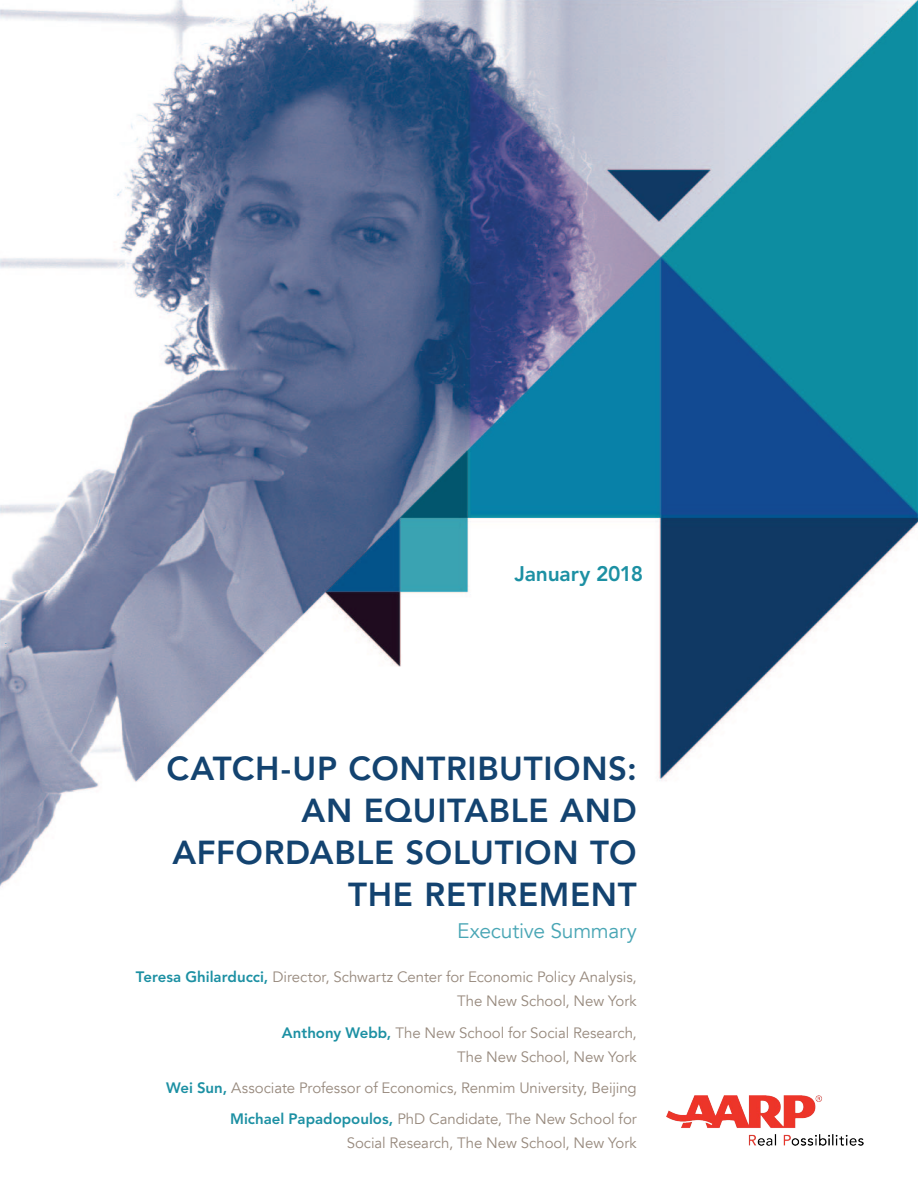
<style>
.page{position:relative;width:918px;height:1188px;background:#fff}
.page>*{position:absolute;margin:0;border:0;box-sizing:border-box;transform-origin:0 0}
.t1{font:800 33px/42px "Avenir LT Std";letter-spacing:.02em;color:#134370;text-align:right}
.t2{font:21px "Avenir LT";letter-spacing:-.015em;color:#49a6b5}
.t3{font:800 21px "Avenir LT Std";letter-spacing:-.01em;color:#1c90a3}
.t4{font:15px/24px "Avenir LT";letter-spacing:-.005em;color:#97897d;text-align:right}
.s1{font-family:"Avenir LT Std";font-weight:800;color:#1c90a3}
</style>
<div class="page">
<img style="left:0;top:0;width:918px;height:887px">
<img style="left:667px;top:1095px;width:197px;height:51px">
<h2 class="t3" style="left:515px;top:561px;width:130px">January 2018</h2>
<h1 class="t1" style="left:167px;top:748px;width:472px">CATCH-UP CONTRIBUTIONS:<br>AN EQUITABLE AND<br>AFFORDABLE SOLUTION TO<br>THE RETIREMENT</h1>
<h2 class="t2" style="left:457px;top:919px;width:181px">Executive Summary</h2>
<p class="t4" style="left:136px;top:966px;width:502px"><span class="s1">Teresa Ghilarducci,</span> Director, Schwartz Center for Economic Policy Analysis,<br>The New School, New York</p>
<p class="t4" style="left:282px;top:1021px;width:356px"><span class="s1">Anthony Webb,</span> The New School for Social Research,<br>The New School, New York</p>
<p class="t4" style="left:166px;top:1072px;width:472px;line-height:31.2px"><span class="s1">Wei Sun,</span> Associate Professor of Economics, Renmim University, Beijing<br><span class="s1">Michael Papadopoulos,</span> PhD Candidate, The New School for</p>
<p class="t4" style="left:347px;top:1131px;width:292px">Social Research, The New School, New York</p>
</div>
